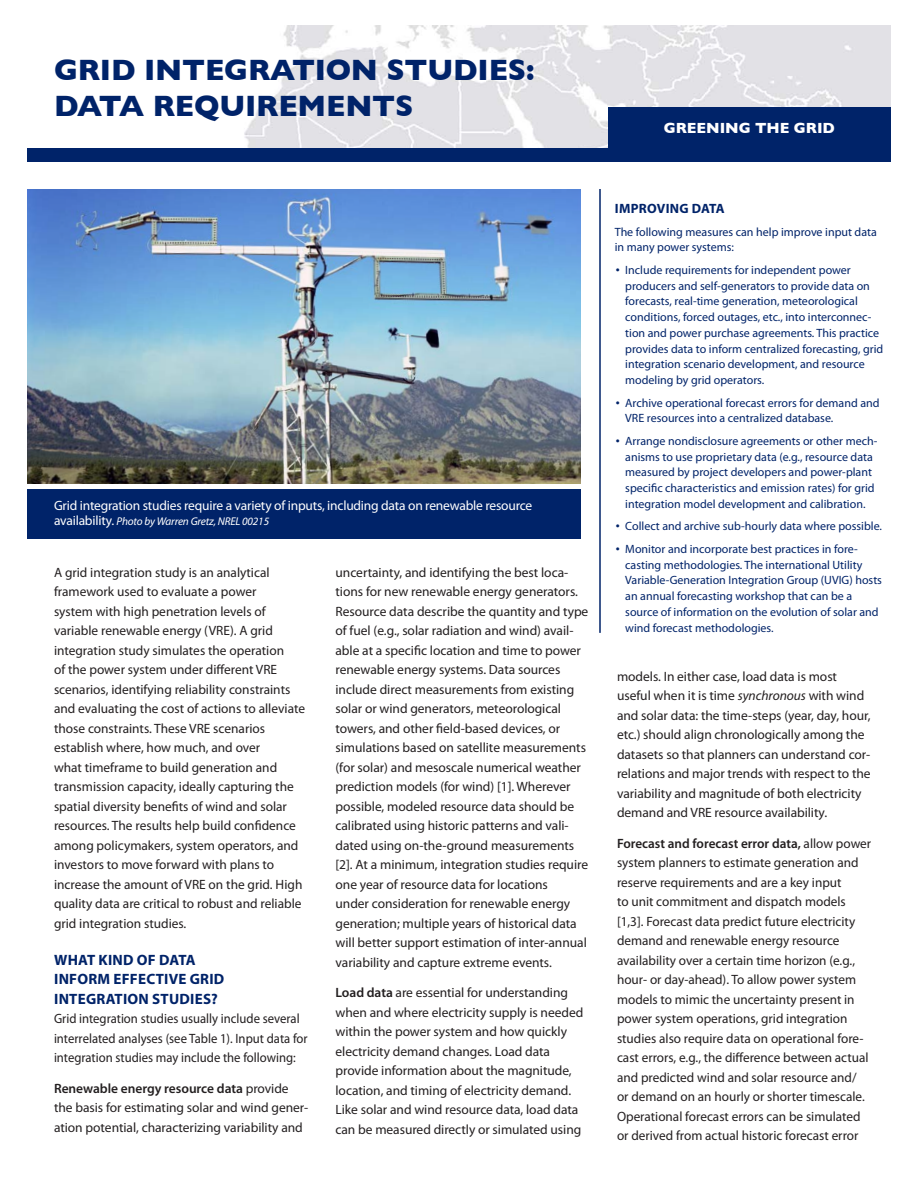
<style>
.page{position:relative;width:918px;height:1188px;background:#fff}
.page>*{position:absolute;margin:0;border:0;box-sizing:border-box;transform-origin:0 0}
.t1{font:700 30px/36px "Gill Sans";letter-spacing:-.005em;color:#002369}
.subhead{font:700 15px/19.5px "Myriad Pro";letter-spacing:.015em;color:#002369}
.t2{font:700 15px "Gill Sans";letter-spacing:-.005em;color:#fff}
.Body_Copy{font:13.5px/19.5px "Myriad Pro";letter-spacing:-.005em;color:#231f20}
.Body_Copy-2{font:13.5px/19.5px "Myriad Pro";letter-spacing:-.005em;color:#231f20;scale:.94 1}
.Photo_caption{font:13.5px "Myriad Pro";letter-spacing:-.015em;color:#fff}
.subhead-2{font:700 13.5px "Myriad Pro";letter-spacing:.02em;color:#002369}
.sidebar_body_text{font:12px/15.8px "Myriad Pro";color:#002369}
.Photo_caption-2{font:italic 11.25px "Myriad Pro";letter-spacing:-.015em;color:#fff}
.s1{font-style:normal;font-size:13.5px}
.s2{font-weight:600}
.s3{font-family:"Gill Sans";font-weight:300}
.s4{font-style:italic}
</style>
<div class="page">
<img style="left:244px;top:26px;width:647px;height:122px">
<div style="left:27px;top:148px;width:864px;height:14px;background:#002369"></div>
<div style="left:608px;top:107px;width:283px;height:41px;background:#002369"></div>
<hr style="left:599px;top:189px;width:2px;height:444px;background:#002369">
<img style="left:27px;top:189px;width:553px;height:295px">
<div style="left:27px;top:489px;width:553px;height:50px;background:#002369"></div>
<h1 class="t1" style="left:54px;top:52px;width:482px">GRID INTEGRATION STUDIES:<br>DATA REQUIREMENTS</h1>
<p class="t2" style="left:664px;top:119px;width:173px">GREENING THE GRID</p>
<p class="Photo_caption" style="left:54px;top:498px;width:480px">Grid integration studies require a variety of inputs, including data on renewable resource</p>
<p class="Photo_caption-2" style="left:54px;top:516px;width:217px"><span class="s1">availability.</span> Photo by Warren Gretz, NREL 00215</p>
<p class="Body_Copy" style="left:54px;top:562px;width:253px">A grid integration study is an analytical framework used to evaluate a power<br>system with high penetration levels of variable renewable energy (VRE). A grid integration study simulates the operation<br>of the power system under different VRE scenarios, identifying reliability constraints and evaluating the cost of actions to alleviate those constraints. These VRE scenarios establish where, how much, and over<br>what timeframe to build generation and transmission capacity, ideally capturing the spatial diversity benefits of wind and solar resources. The results help build confidence among policymakers, system operators, and investors to move forward with plans to increase the amount of VRE on the grid. High quality data are critical to robust and reliable grid integration studies.</p>
<p class="subhead" style="left:54px;top:950px;width:172px">WHAT KIND OF DATA<br>INFORM EFFECTIVE GRID<br>INTEGRATION STUDIES?</p>
<p class="Body_Copy-2" style="left:54px;top:1009px;width:271px">Grid integration studies usually include several interrelated analyses (see Table 1). Input data for integration studies may include the following:</p>
<p class="Body_Copy" style="left:54px;top:1078px;width:256px"><span class="s2">Renewable energy resource data</span> provide the basis for estimating solar and wind gener&shy;ation potential, characterizing variability and</p>
<p class="Body_Copy" style="left:336px;top:562px;width:254px">uncertainty, and identifying the best loca&shy;tions for new renewable energy generators.<br>Resource data describe the quantity and type of fuel (e.g., solar radiation and wind) avail&shy;able at a specific location and time to power renewable energy systems. Data sources include direct measurements from existing solar or wind generators, meteorological towers, and other field-based devices, or simulations based on satellite measurements (for solar) and mesoscale numerical weather prediction models (for wind) [1]. Wherever possible, modeled resource data should be calibrated using historic patterns and vali&shy;dated using on-the-ground measurements [2]. At a minimum, integration studies require one year of resource data for locations<br>under consideration for renewable energy generation; multiple years of historical data will better support estimation of inter-annual variability and capture extreme events.</p>
<p class="Body_Copy" style="left:336px;top:983px;width:249px"><span class="s2">Load data</span> are essential for understanding when and where electricity supply is needed within the power system and how quickly electricity demand changes. Load data provide information about the magnitude, location, and timing of electricity demand.<br>Like solar and wind resource data, load data can be measured directly or simulated using</p>
<p class="subhead-2" style="left:615px;top:200px;width:111px">IMPROVING DATA</p>
<p class="sidebar_body_text" style="left:615px;top:224px;width:264px">The following measures can help improve input data in many power systems:</p>
<p class="sidebar_body_text" style="left:625px;top:262px;width:259px;text-indent:-10px"><span class="s3">•</span> Include requirements for independent power producers and self-generators to provide data on forecasts, real-time generation, meteorological conditions, forced outages, etc., into interconnec&shy;tion and power purchase agreements. This practice provides data to inform centralized forecasting, grid integration scenario development, and resource modeling by grid operators.</p>
<p class="sidebar_body_text" style="left:625px;top:395px;width:256px;text-indent:-10px"><span class="s3">•</span> Archive operational forecast errors for demand and<br>VRE resources into a centralized database.</p>
<p class="sidebar_body_text" style="left:625px;top:433px;width:254px;text-indent:-10px"><span class="s3">•</span> Arrange nondisclosure agreements or other mech&shy;anisms to use proprietary data (e.g., resource data measured by project developers and power-plant specific characteristics and emission rates) for grid integration model development and calibration.</p>
<p class="sidebar_body_text" style="left:615px;top:518px;width:269px"><span class="s3">•</span> Collect and archive sub-hourly data where possible.</p>
<p class="sidebar_body_text" style="left:625px;top:541px;width:258px;text-indent:-10px"><span class="s3">•</span> Monitor and incorporate best practices in fore&shy;casting methodologies. The international Utility Variable-Generation Integration Group (UVIG) hosts an annual forecasting workshop that can be a source of information on the evolution of solar and wind forecast methodologies.</p>
<p class="Body_Copy" style="left:617px;top:666px;width:255px">models. In either case, load data is most useful when it is time <span class="s4">synchronous</span> with wind and solar data: the time-steps (year, day, hour, etc.) should align chronologically among the datasets so that planners can understand cor&shy;relations and major trends with respect to the variability and magnitude of both electricity demand and VRE resource availability.</p>
<p class="Body_Copy" style="left:617px;top:833px;width:256px"><span class="s2">Forecast and forecast error data,</span> allow power system planners to estimate generation and reserve requirements and are a key input<br>to unit commitment and dispatch models [1,3]. Forecast data predict future electricity demand and renewable energy resource availability over a certain time horizon (e.g., hour- or day-ahead). To allow power system models to mimic the uncertainty present in power system operations, grid integration studies also require data on operational fore&shy;cast errors, e.g., the difference between actual and predicted wind and solar resource and/ or demand on an hourly or shorter timescale.<br>Operational forecast errors can be simulated or derived from actual historic forecast error</p>
</div>
